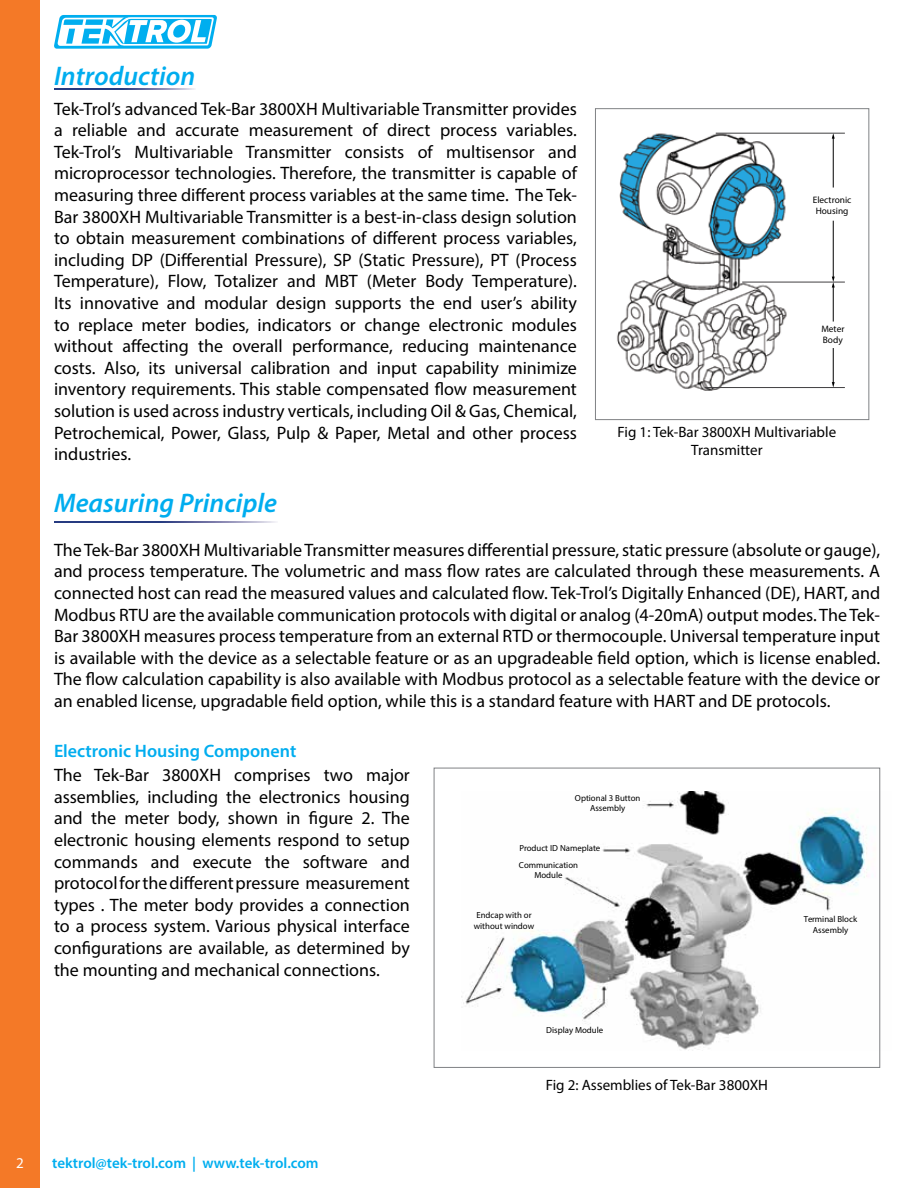
<style>
.page{position:relative;width:918px;height:1188px;background:#fff}
.page>*{position:absolute;margin:0;border:0;box-sizing:border-box;transform-origin:0 0}
.t1{font:italic 600 27px "Myriad Pro";color:#00adef}
.t2{font:18px/21.6px "Myriad Pro";color:#000;text-align:justify}
.t3{font:600 18px "Myriad Pro";color:#00adef}
.t4{font:600 18px "Myriad Pro";color:#fff}
.t5{font:15px/18px "Myriad Pro";color:#000;text-align:center}
.t6{font:600 15px "Myriad Pro";color:#00aeef}
.t7{font:9.3px/11.2px "Myriad Pro";color:#000;text-align:center}
.t8{font:8.85px/10.5px "Myriad Pro";color:#000;text-align:center}
.s1{font-weight:400;font-size:15px}
</style>
<div class="page">
<svg style="left:54px;top:15px;width:163px;height:34px"></svg>
<div style="left:0;top:0;width:39px;height:1188px;background:#f47927"></div>
<svg style="left:54px;top:89px;width:141px;height:1px"></svg>
<svg style="left:54px;top:522px;width:222px;height:1px"></svg>
<div style="left:595px;top:108px;width:274px;height:312px;border:1px solid #808285"></div>
<img style="left:617px;top:132px;width:204px;height:259px">
<hr style="left:833px;top:287px;width:1px;height:35px;background:#000">
<hr style="left:833px;top:348px;width:1px;height:35px;background:#000">
<svg style="left:832px;top:382px;width:3px;height:5px"></svg>
<hr style="left:833px;top:138px;width:1px;height:50px;background:#000">
<svg style="left:832px;top:134px;width:3px;height:5px"></svg>
<hr style="left:833px;top:221px;width:1px;height:57px;background:#000">
<svg style="left:832px;top:277px;width:3px;height:11px"></svg>
<hr style="left:705px;top:387px;width:140px;height:1px;background:#414042">
<hr style="left:742px;top:282px;width:103px;height:1px;background:#414042">
<hr style="left:716px;top:133px;width:129px;height:1px;background:#414042">
<img style="left:463px;top:792px;width:418px;height:258px">
<div style="left:434px;top:768px;width:446px;height:300px;border:1px solid #808285"></div>
<h1 class="t1" style="left:54px;top:59px;width:143px">Introduction</h1>
<p class="t2" style="left:54px;top:97px;width:524px">Tek-Trol’s advanced Tek-Bar 3800XH Multivariable Transmitter provides a reliable and accurate measurement of direct process variables.<br>Tek-Trol’s Multivariable Transmitter consists of multisensor and microprocessor technologies. Therefore, the transmitter is capable of measuring three different process variables at the same time. The Tek-Bar 3800XH Multivariable Transmitter is a best-in-class design solution to obtain measurement combinations of different process variables, including DP (Differential Pressure), SP (Static Pressure), PT (Process Temperature), Flow, Totalizer and MBT (Meter Body Temperature).<br>Its innovative and modular design supports the end user’s ability to replace meter bodies, indicators or change electronic modules without affecting the overall performance, reducing maintenance costs. Also, its universal calibration and input capability minimize inventory requirements. This stable compensated flow measurement solution is used across industry verticals, including Oil &amp; Gas, Chemical, Petrochemical, Power, Glass, Pulp &amp; Paper, Metal and other process industries.</p>
<h1 class="t1" style="left:54px;top:486px;width:225px">Measuring Principle</h1>
<p class="t7" style="left:813px;top:194px;width:40px">Electronic<br>Housing</p>
<p class="t7" style="left:821px;top:323px;width:25px;text-align:left">Meter<br>Body</p>
<p class="t5" style="left:618px;top:423px;width:220px">Fig 1: Tek-Bar 3800XH Multivariable<br>Transmitter</p>
<p class="t2" style="left:54px;top:539px;width:828px">The Tek-Bar 3800XH Multivariable Transmitter measures differential pressure, static pressure (absolute or gauge), and process temperature. The volumetric and mass flow rates are calculated through these measurements. A connected host can read the measured values and calculated flow. Tek-Trol’s Digitally Enhanced (DE), HART, and Modbus RTU are the available communication protocols with digital or analog (4-20mA) output modes. The Tek-Bar 3800XH measures process temperature from an external RTD or thermocouple. Universal temperature input is available with the device as a selectable feature or as an upgradeable field option, which is license enabled.<br>The flow calculation capability is also available with Modbus protocol as a selectable feature with the device or an enabled license, upgradable field option, while this is a standard feature with HART and DE protocols.</p>
<p class="t3" style="left:54px;top:739px;width:244px">Electronic Housing Component</p>
<p class="t2" style="left:54px;top:764px;width:357px">The Tek-Bar 3800XH comprises two major assemblies, including the electronics housing and the meter body, shown in figure 2. The electronic housing elements respond to setup commands and execute the software and protocol for the different pressure measurement types . The meter body provides a connection to a process system. Various physical interface configurations are available, as determined by the mounting and mechanical connections.</p>
<p class="t4" style="left:8px;top:1151px;width:17px">2<span class="s1">2</span></p>
<p class="t6" style="left:52px;top:1154px;width:268px">tektrol@tek-trol.com | www.tek-trol.com</p>
<p class="t8" style="left:575px;top:792px;width:67px">Optional 3 Button<br>Assembly</p>
<p class="t8" style="left:519px;top:840px;width:83px;line-height:16.6px;text-align:left">Product ID Nameplate<br>Communication</p>
<p class="t8" style="left:534px;top:870px;width:30px">Module</p>
<p class="t8" style="left:474px;top:910px;width:62px;text-align:left">Endcap with or without window</p>
<p class="t8" style="left:546px;top:1025px;width:58px">Display Module</p>
<p class="t5" style="left:546px;top:1075px;width:224px">Fig 2: Assemblies of Tek-Bar 3800XH</p>
<p class="t8" style="left:804px;top:914px;width:55px">Terminal Block<br>Assembly</p>
</div>
